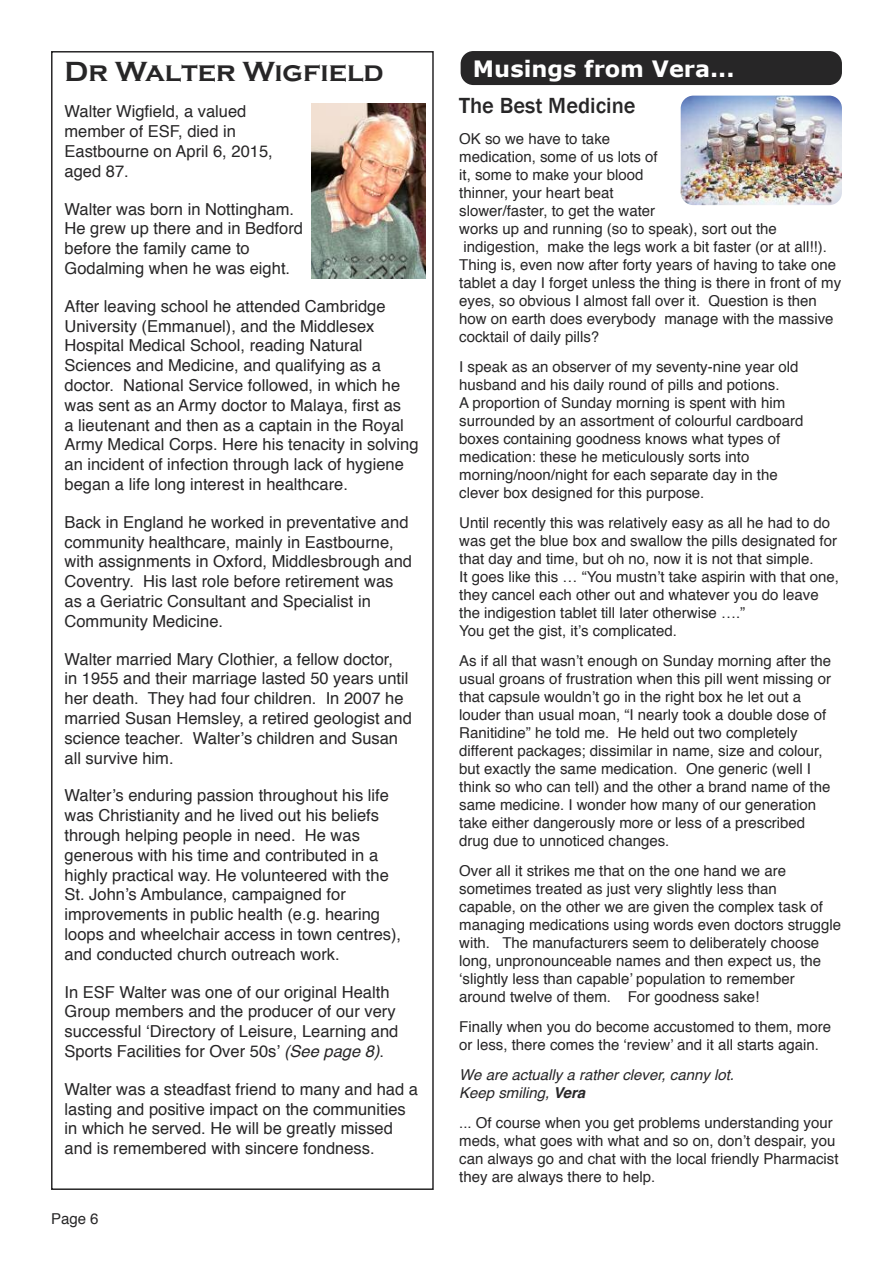
<style>
.page{position:relative;width:893px;height:1263px;background:#fff}
.page>*{position:absolute;margin:0;border:0;box-sizing:border-box;transform-origin:0 0}
.t1{font:700 28.5px "Copperplate Gothic";color:#272627}
.t2{font:700 22.5px "Verdana";color:#fff}
.t3{font:500 22.5px "Franklin Gothic";color:#272627}
.t4{font:16.5px/19.8px "Helvetica";color:#272627}
.t5{font:15px/18px "Helvetica";color:#272627}
.t6{font:italic 15px/18.3px "Helvetica";color:#272627}
.s1{font-style:italic}
.s2{font-weight:700}
</style>
<div class="page">
<div style="left:51px;top:51px;width:383px;height:1139px;border:2px solid #272627"></div>
<img style="left:681px;top:96px;width:161px;height:109px;border-radius:13px">
<img style="left:312px;top:103px;width:113px;height:175px">
<div style="left:461px;top:51px;width:381px;height:34px;background:#272627;border-radius:13px"></div>
<h1 class="t1" style="left:65px;top:56px;width:320px">Dr Walter Wigfield</h1>
<p class="t4" style="left:65px;top:103px;width:210px">Walter Wigfield, a valued member of ESF, died in<br>Eastbourne on April 6, 2015, aged 87.</p>
<p class="t4" style="left:65px;top:200px;width:240px">Walter was born in Nottingham.<br>He grew up there and in Bedford before the family came to<br>Godalming when he was eight.</p>
<p class="t4" style="left:65px;top:297px;width:355px">After leaving school he attended Cambridge University (Emmanuel), and the Middlesex Hospital Medical School, reading Natural Sciences and Medicine, and qualifying as a doctor. National Service followed, in which he was sent as an Army doctor to Malaya, first as<br>a lieutenant and then as a captain in the Royal Army Medical Corps. Here his tenacity in solving an incident of infection through lack of hygiene began a life long interest in healthcare.</p>
<p class="t4" style="left:65px;top:513px;width:349px">Back in England he worked in preventative and community healthcare, mainly in Eastbourne, with assignments in Oxford, Middlesbrough and Coventry. His last role before retirement was as a Geriatric Consultant and Specialist in Community Medicine.</p>
<p class="t4" style="left:65px;top:650px;width:349px">Walter married Mary Clothier, a fellow doctor,<br>in 1955 and their marriage lasted 50 years until her death. They had four children. In 2007 he married Susan Hemsley, a retired geologist and science teacher. Walter’s children and Susan all survive him.</p>
<p class="t4" style="left:65px;top:787px;width:338px">Walter’s enduring passion throughout his life was Christianity and he lived out his beliefs through helping people in need. He was generous with his time and contributed in a highly practical way. He volunteered with the St. John’s Ambulance, campaigned for improvements in public health (e.g. hearing loops and wheelchair access in town centres), and conducted church outreach work.</p>
<p class="t4" style="left:65px;top:983px;width:335px">In ESF Walter was one of our original Health Group members and the producer of our very successful ‘Directory of Leisure, Learning and Sports Facilities for Over 50s’ <span class="s1">(See page 8)</span>.</p>
<p class="t4" style="left:65px;top:1080px;width:355px">Walter was a steadfast friend to many and had a lasting and positive impact on the communities in which he served. He will be greatly missed and is remembered with sincere fondness.</p>
<p class="t5" style="left:51px;top:1210px;width:49px">Page 6</p>
<h2 class="t2" style="left:473px;top:54px;width:263px">Musings from Vera...</h2>
<h2 class="t3" style="left:459px;top:92px;width:178px">The Best Medicine</h2>
<p class="t5" style="left:459px;top:131px;width:383px">OK so we have to take<br>medication, some of us lots of<br>it, some to make your blood<br>thinner, your heart beat<br>slower/faster, to get the water<br>works up and running (so to speak), sort out the indigestion, make the legs work a bit faster (or at all!!).<br>Thing is, even now after forty years of having to take one tablet a day I forget unless the thing is there in front of my eyes, so obvious I almost fall over it. Question is then how on earth does everybody manage with the massive cocktail of daily pills?</p>
<p class="t5" style="left:459px;top:359px;width:346px">I speak as an observer of my seventy-nine year old husband and his daily round of pills and potions.<br>A proportion of Sunday morning is spent with him surrounded by an assortment of colourful cardboard boxes containing goodness knows what types of medication: these he meticulously sorts into morning/noon/night for each separate day in the clever box designed for this purpose.</p>
<p class="t5" style="left:459px;top:515px;width:381px">Until recently this was relatively easy as all he had to do was get the blue box and swallow the pills designated for that day and time, but oh no, now it is not that simple.<br>It goes like this … “You mustn’t take aspirin with that one, they cancel each other out and whatever you do leave the indigestion tablet till later otherwise ….”<br>You get the gist, it’s complicated.</p>
<p class="t5" style="left:459px;top:653px;width:373px">As if all that wasn’t enough on Sunday morning after the usual groans of frustration when this pill went missing or that capsule wouldn’t go in the right box he let out a louder than usual moan, “I nearly took a double dose of Ranitidine” he told me. He held out two completely different packages; dissimilar in name, size and colour, but exactly the same medication. One generic (well I think so who can tell) and the other a brand name of the same medicine. I wonder how many of our generation take either dangerously more or less of a prescribed drug due to unnoticed changes.</p>
<p class="t5" style="left:459px;top:863px;width:383px">Over all it strikes me that on the one hand we are sometimes treated as just very slightly less than<br>capable, on the other we are given the complex task of managing medications using words even doctors struggle with. The manufacturers seem to deliberately choose long, unpronounceable names and then expect us, the ‘slightly less than capable’ population to remember around twelve of them. For goodness sake!</p>
<p class="t5" style="left:459px;top:1019px;width:373px">Finally when you do become accustomed to them, more or less, there comes the ‘review’ and it all starts again.</p>
<p class="t6" style="left:459px;top:1066px;width:276px">We are actually a rather clever, canny lot.<br>Keep smiling, <span class="s2">Vera</span></p>
<p class="t5" style="left:459px;top:1115px;width:381px">... Of course when you get problems understanding your meds, what goes with what and so on, don’t despair, you can always go and chat with the local friendly Pharmacist they are always there to help.</p>
</div>
